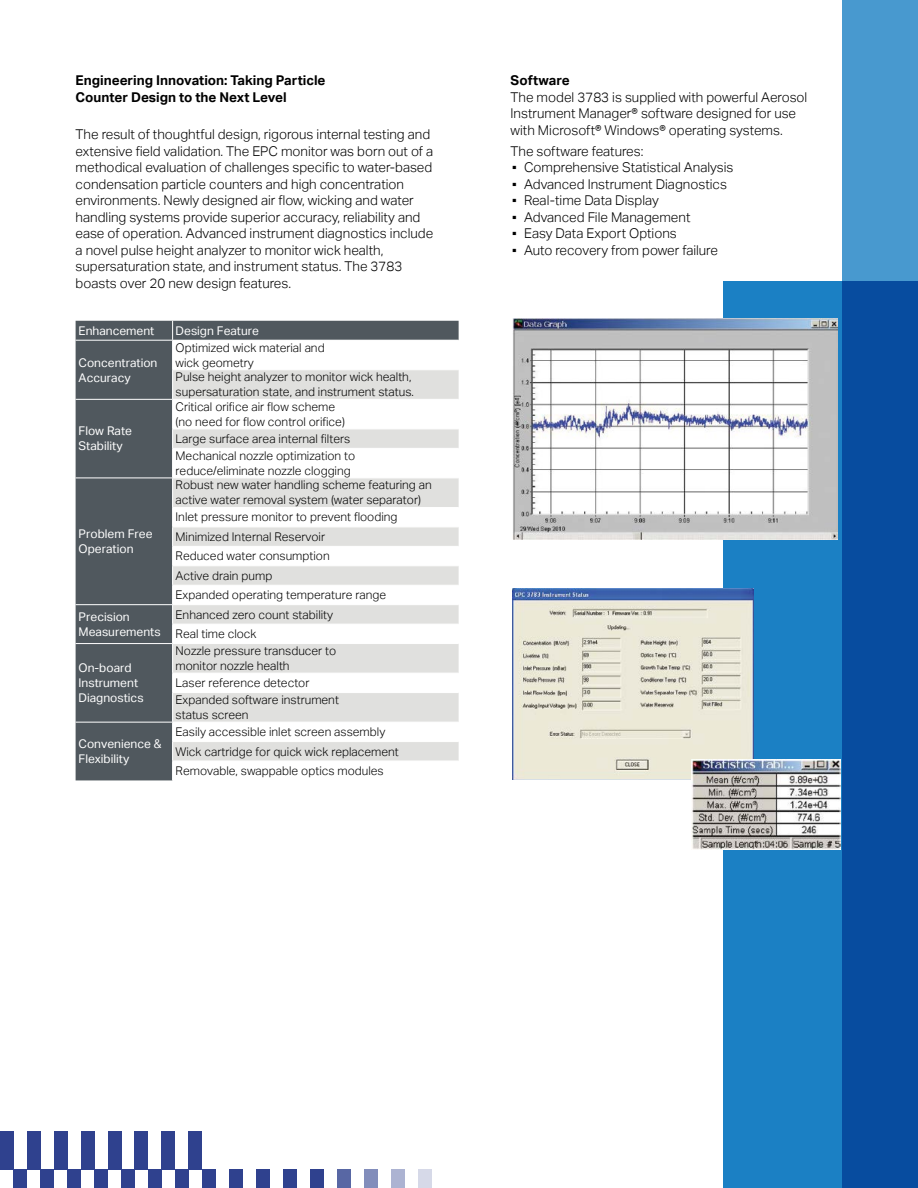
<style>
.page{position:relative;width:918px;height:1188px;background:#fff}
.page>*{position:absolute;margin:0;border:0;box-sizing:border-box;transform-origin:0 0}
.t1{font:300 13.5px/16.5px "Aktiv Grotesk";color:#000}
.t2{font:700 13.5px/16.5px "Aktiv Grotesk";color:#000}
.t3{font:300 12px/19.5px "Aktiv Grotesk";color:#000}
.t4{font:12px/15px "Aktiv Grotesk";color:#fff}
.s1{font-weight:400}
</style>
<div class="page">
<div style="left:724px;top:282px;width:194px;height:906px;background:#1b80c4"></div>
<svg style="left:842px;top:0;width:76px;height:1188px;fill:#074c9f"></svg>
<div style="left:0;top:1131px;width:13px;height:38px;background:#2f418e"></div>
<div style="left:135px;top:1131px;width:13px;height:38px;background:#2f418e"></div>
<div style="left:27px;top:1131px;width:13px;height:38px;background:#2f418e"></div>
<div style="left:162px;top:1131px;width:13px;height:38px;background:#2f418e"></div>
<div style="left:108px;top:1131px;width:13px;height:38px;background:#2f418e"></div>
<div style="left:54px;top:1131px;width:13px;height:38px;background:#2f418e"></div>
<div style="left:189px;top:1131px;width:13px;height:38px;background:#2f418e"></div>
<div style="left:81px;top:1131px;width:13px;height:38px;background:#2f418e"></div>
<div style="left:13px;top:1169px;width:14px;height:19px;background:#2f418e"></div>
<div style="left:40px;top:1169px;width:14px;height:19px;background:#2f418e"></div>
<div style="left:67px;top:1169px;width:14px;height:19px;background:#2f418e"></div>
<div style="left:121px;top:1169px;width:14px;height:19px;background:#2f418e"></div>
<div style="left:148px;top:1169px;width:14px;height:19px;background:#2f418e"></div>
<div style="left:175px;top:1169px;width:14px;height:19px;background:#2f418e"></div>
<div style="left:202px;top:1169px;width:14px;height:19px;background:#2f418e"></div>
<div style="left:229px;top:1169px;width:14px;height:19px;background:#2f418e"></div>
<div style="left:256px;top:1169px;width:14px;height:19px;background:#2f418e"></div>
<div style="left:94px;top:1169px;width:14px;height:19px;background:#2f418e"></div>
<div style="left:283px;top:1169px;width:14px;height:19px;background:#2f418e"></div>
<div style="left:310px;top:1169px;width:14px;height:19px;background:#2f418e"></div>
<div style="left:337px;top:1169px;width:14px;height:19px;background:#5867a4"></div>
<div style="left:364px;top:1169px;width:14px;height:19px;background:#828dbb"></div>
<div style="left:391px;top:1169px;width:14px;height:19px;background:#acb3d2"></div>
<div style="left:418px;top:1169px;width:14px;height:19px;background:#d6d9e8"></div>
<img style="left:513px;top:319px;width:325px;height:220px">
<img style="left:513px;top:589px;width:240px;height:191px">
<img style="left:691px;top:759px;width:149px;height:90px">
<div style="left:76px;top:321px;width:383px;height:459px;background:#50585e"></div>
<svg style="left:173px;top:341px;width:286px;height:439px"></svg>
<svg style="left:173px;top:370px;width:286px;height:391px;fill:#e3e3e1"></svg>
<hr style="left:76px;top:340px;width:97px;height:1px;background:#fff">
<hr style="left:173px;top:340px;width:286px;height:1px;background:#fff">
<hr style="left:172px;top:369px;width:287px;height:1px;background:#fff">
<hr style="left:76px;top:399px;width:97px;height:1px;background:#fff">
<hr style="left:173px;top:399px;width:286px;height:1px;background:#fff">
<hr style="left:172px;top:429px;width:287px;height:1px;background:#fff">
<hr style="left:172px;top:448px;width:287px;height:1px;background:#fff">
<hr style="left:76px;top:478px;width:97px;height:1px;background:#fff">
<hr style="left:173px;top:478px;width:286px;height:1px;background:#fff">
<hr style="left:172px;top:507px;width:287px;height:1px;background:#fff">
<hr style="left:172px;top:527px;width:287px;height:1px;background:#fff">
<hr style="left:172px;top:546px;width:287px;height:1px;background:#fff">
<hr style="left:172px;top:565px;width:287px;height:1px;background:#fff">
<hr style="left:172px;top:585px;width:287px;height:1px;background:#fff">
<hr style="left:76px;top:604px;width:97px;height:1px;background:#fff">
<hr style="left:173px;top:604px;width:286px;height:1px;background:#fff">
<hr style="left:172px;top:624px;width:287px;height:1px;background:#fff">
<hr style="left:76px;top:643px;width:97px;height:1px;background:#fff">
<hr style="left:173px;top:643px;width:286px;height:1px;background:#fff">
<hr style="left:172px;top:673px;width:287px;height:1px;background:#fff">
<hr style="left:172px;top:692px;width:287px;height:1px;background:#fff">
<hr style="left:76px;top:722px;width:97px;height:1px;background:#fff">
<hr style="left:173px;top:722px;width:286px;height:1px;background:#fff">
<hr style="left:172px;top:741px;width:287px;height:1px;background:#fff">
<hr style="left:172px;top:761px;width:287px;height:1px;background:#fff">
<svg style="left:172px;top:321px;width:1px;height:459px"></svg>
<p class="t2" style="left:76px;top:72px;width:252px">Engineering Innovation: Taking Particle<br>Counter Design to the Next Level</p>
<p class="t1" style="left:76px;top:126px;width:359px">The result of thoughtful design, rigorous internal testing and extensive field validation. The EPC monitor was born out of a methodical evaluation of challenges specific to water-based condensation particle counters and high concentration environments. Newly designed air flow, wicking and water handling systems provide superior accuracy, reliability and ease of operation. Advanced instrument diagnostics include a novel pulse height analyzer to monitor wick health, supersaturation state, and instrument status. The 3783 boasts over 20 new design features.</p>
<p class="t4" style="left:79px;top:323px;width:77px">Enhancement</p>
<p class="t4" style="left:176px;top:323px;width:85px">Design Feature</p>
<p class="t4" style="left:79px;top:355px;width:80px">Concentration<br>Accuracy</p>
<p class="t3" style="left:176px;top:340px;width:240px;line-height:14.9px">Optimized wick material and<br>wick geometry<br>Pulse height analyzer to monitor wick health, supersaturation state, and instrument status.</p>
<p class="t4" style="left:79px;top:424px;width:55px">Flow Rate<br>Stability</p>
<p class="t4" style="left:79px;top:526px;width:75px">Problem Free<br>Operation</p>
<p class="t3" style="left:176px;top:399px;width:171px;line-height:15px">Critical orifice air flow scheme (no need for flow control orifice)</p>
<p class="t3" style="left:176px;top:430px;width:181px;line-height:17px">Large surface area internal filters<br>Mechanical nozzle optimization to</p>
<p class="t3" style="left:176px;top:461px;width:177px">reduce/eliminate nozzle clogging</p>
<p class="t3" style="left:176px;top:478px;width:258px;line-height:15px">Robust new water handling scheme featuring an active water removal system (water separator)</p>
<p class="t3" style="left:176px;top:508px;width:223px">Inlet pressure monitor to prevent flooding<br>Minimized Internal Reservoir<br>Reduced water consumption<br>Active drain pump<br>Expanded operating temperature range</p>
<p class="t4" style="left:79px;top:609px;width:84px">Precision<br>Measurements</p>
<p class="t3" style="left:176px;top:605px;width:159px">Enhanced zero count stability<br>Real time clock</p>
<p class="t4" style="left:79px;top:660px;width:67px">On-board<br>Instrument<br>Diagnostics</p>
<p class="t3" style="left:176px;top:643px;width:162px;line-height:15px">Nozzle pressure transducer to monitor nozzle health</p>
<p class="t3" style="left:176px;top:675px;width:165px;line-height:17px">Laser reference detector<br>Expanded software instrument</p>
<p class="t3" style="left:176px;top:705px;width:75px">status screen</p>
<p class="t4" style="left:79px;top:736px;width:85px">Convenience &amp;<br>Flexibility</p>
<p class="t3" style="left:176px;top:722px;width:225px">Easily accessible inlet screen assembly<br>Wick cartridge for quick wick replacement<br>Removable, swappable optics modules</p>
<p class="t2" style="left:511px;top:72px;width:61px">Software</p>
<p class="t1" style="left:511px;top:89px;width:298px">The model 3783 is supplied with powerful Aerosol<br>Instrument Manager® software designed for use with Microsoft® Windows® operating systems.</p>
<p class="t1" style="left:511px;top:143px;width:134px">The software features:</p>
<p class="t1" style="left:511px;top:159px;width:224px"><span class="s1">▪</span> Comprehensive Statistical Analysis</p>
<p class="t1" style="left:511px;top:176px;width:218px"><span class="s1">▪</span> Advanced Instrument Diagnostics</p>
<p class="t1" style="left:511px;top:192px;width:150px"><span class="s1">▪</span> Real-time Data Display</p>
<p class="t1" style="left:511px;top:209px;width:181px"><span class="s1">▪</span> Advanced File Management</p>
<p class="t1" style="left:511px;top:225px;width:168px"><span class="s1">▪</span> Easy Data Export Options</p>
<p class="t1" style="left:511px;top:242px;width:209px"><span class="s1">▪</span> Auto recovery from power failure</p>
</div>
